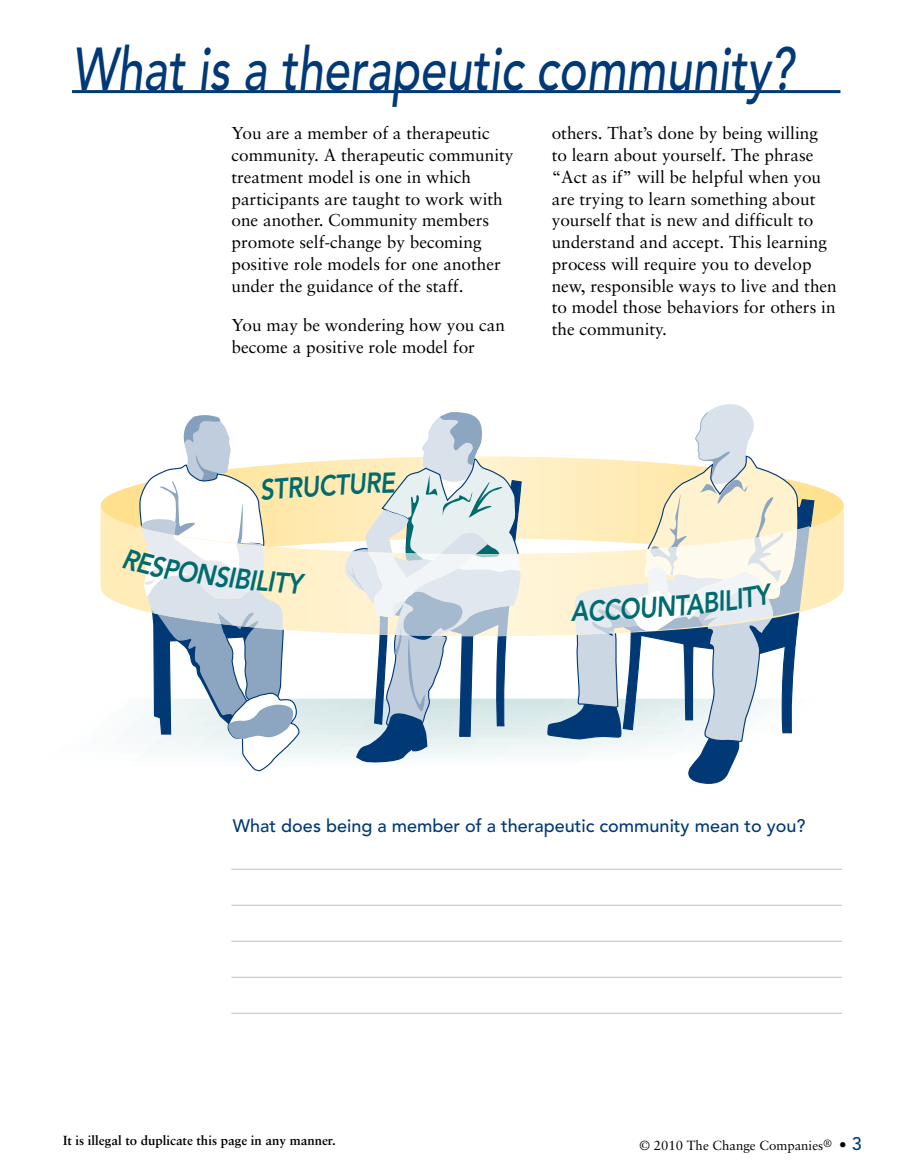
<style>
.page{position:relative;width:905px;height:1175px;background:#fff}
.page>*{position:absolute;margin:0;border:0;box-sizing:border-box;transform-origin:0 0}
.t1{font:italic 500 60px "Avenir LT Std";color:#003976;scale:.78 1}
.t2{font:500 18px "Avenir LT Std";color:#003976}
.t3{font:17.25px/21.8px "Sabon";color:#000}
.t4{font:700 13.2px "Sabon";color:#000}
.t5{font:13.2px "Sabon";color:#000}
.s1{font-family:"Avenir LT Std";font-weight:500;font-size:15px}
.s2{font-family:"Avenir LT Std";font-weight:500;font-size:18px;color:#003976}
</style>
<div class="page">
<hr style="left:72px;top:90px;width:768px;height:3px;background:#003976">
<hr style="left:231px;top:868px;width:610px;height:1px;background:#b3c3d6">
<hr style="left:231px;top:904px;width:610px;height:1px;background:#b3c3d6">
<hr style="left:231px;top:940px;width:610px;height:1px;background:#b3c3d6">
<hr style="left:231px;top:976px;width:610px;height:1px;background:#b3c3d6">
<hr style="left:231px;top:1012px;width:610px;height:1px;background:#b3c3d6">
<svg style="left:101px;top:456px;width:742px;height:49px"></svg>
<svg style="left:524px;top:698px;width:22px;height:55px"></svg>
<svg style="left:101px;top:505px;width:742px;height:131px"></svg>
<svg style="left:122px;top:412px;width:402px;height:360px"></svg>
<svg style="left:546px;top:404px;width:263px;height:380px"></svg>
<h1 class="t1" style="left:72px;top:35px;width:926px">What is a therapeutic community?</h1>
<p class="t3" style="left:231px;top:122px;width:284px">You are a member of a therapeutic community. A therapeutic community treatment model is one in which participants are taught to work with one another. Community members promote self-change by becoming positive role models for one another under the guidance of the staff.</p>
<p class="t3" style="left:231px;top:314px;width:275px">You may be wondering how you can become a positive role model for</p>
<p class="t3" style="left:551px;top:122px;width:287px">others. That’s done by being willing to learn about yourself. The phrase “Act as if” will be helpful when you are trying to learn something about yourself that is new and difficult to understand and accept. This learning process will require you to develop new, responsible ways to live and then to model those behaviors for others in the community.</p>
<p class="t2" style="left:233px;top:815px;width:574px">What does being a member of a therapeutic community mean to you?</p>
<p class="t4" style="left:63px;top:1132px;width:274px">It is illegal to duplicate this page in any manner.</p>
<p class="t5" style="left:639px;top:1137px;width:224px">© 2010 The Change Companies<sup>®</sup> <span class="s1">•</span> <span class="s2">3</span></p>
</div>
